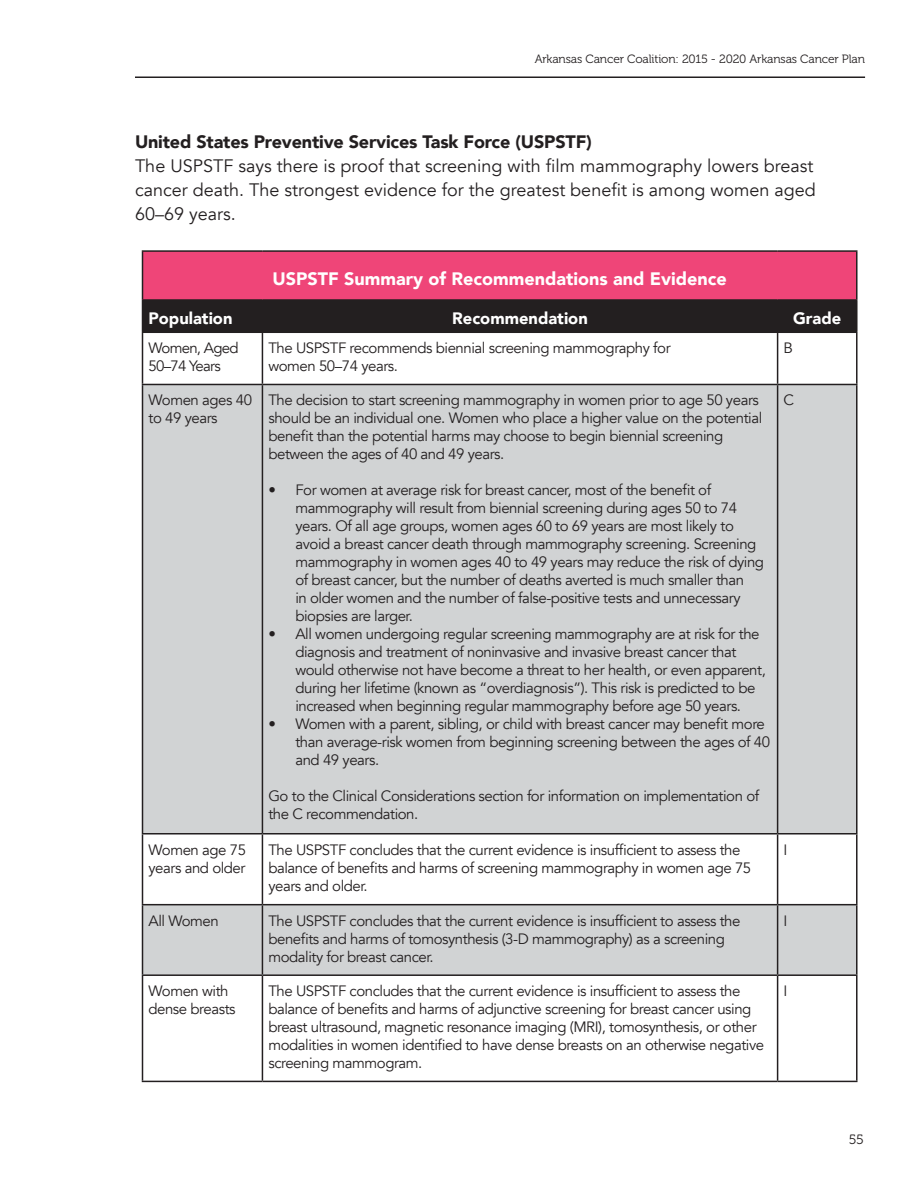
<style>
.page{position:relative;width:918px;height:1188px;background:#fff}
.page>*{position:absolute;margin:0;border:0;box-sizing:border-box;transform-origin:0 0}
.t1{font:18px/24px "Avenir";color:#231f20}
.t2{font:900 18px "Avenir";letter-spacing:-.01em;color:#231f20}
.t3{font:900 18px "Avenir";color:#fff}
.t4{font:900 16.5px "Avenir";color:#fff}
.t5{font:15px/18px "Avenir";letter-spacing:-.03em;color:#231f20}
.t6{font:15px/18px "Avenir";letter-spacing:-.05em;color:#231f20}
.t7{font:13.5px "Museo 300";color:#231f20}
.t8{font:12px "Museo 300";letter-spacing:-.01em;color:#231f20}
</style>
<div class="page">
<hr style="left:135px;top:76px;width:730px;height:2px;background:#231f20">
<div style="left:262px;top:384px;width:516px;height:450px;background:#d1d3d4"></div>
<div style="left:262px;top:905px;width:516px;height:70px;background:#d1d3d4"></div>
<div style="left:142px;top:251px;width:715px;height:49px;background:#ef4578"></div>
<div style="left:142px;top:300px;width:120px;height:32px;background:#231f20"></div>
<div style="left:262px;top:300px;width:516px;height:32px;background:#231f20"></div>
<div style="left:778px;top:300px;width:79px;height:32px;background:#231f20"></div>
<div style="left:142px;top:384px;width:120px;height:450px;background:#d1d3d4"></div>
<div style="left:778px;top:384px;width:79px;height:450px;background:#d1d3d4"></div>
<div style="left:142px;top:905px;width:120px;height:70px;background:#d1d3d4"></div>
<div style="left:778px;top:905px;width:79px;height:70px;background:#d1d3d4"></div>
<hr style="left:142px;top:250px;width:120px;height:2px;background:#231f20">
<hr style="left:142px;top:252px;width:1px;height:47px;background:#231f20">
<hr style="left:262px;top:250px;width:516px;height:2px;background:#231f20">
<hr style="left:778px;top:250px;width:80px;height:2px;background:#231f20">
<hr style="left:856px;top:252px;width:2px;height:47px;background:#231f20">
<hr style="left:142px;top:299px;width:120px;height:2px;background:#231f20">
<hr style="left:262px;top:299px;width:516px;height:2px;background:#231f20">
<hr style="left:778px;top:299px;width:80px;height:2px;background:#231f20">
<hr style="left:856px;top:301px;width:2px;height:31px;background:#231f20">
<hr style="left:142px;top:332px;width:120px;height:1px;background:#231f20">
<hr style="left:142px;top:333px;width:1px;height:51px;background:#231f20">
<hr style="left:262px;top:332px;width:516px;height:1px;background:#231f20">
<hr style="left:262px;top:333px;width:1px;height:51px;background:#231f20">
<hr style="left:778px;top:332px;width:80px;height:1px;background:#231f20">
<hr style="left:777px;top:333px;width:1px;height:51px;background:#231f20">
<hr style="left:856px;top:333px;width:2px;height:51px;background:#231f20">
<hr style="left:142px;top:384px;width:120px;height:1px;background:#231f20">
<hr style="left:142px;top:385px;width:1px;height:448px;background:#231f20">
<hr style="left:262px;top:384px;width:516px;height:1px;background:#231f20">
<hr style="left:262px;top:385px;width:1px;height:448px;background:#231f20">
<hr style="left:778px;top:384px;width:80px;height:1px;background:#231f20">
<hr style="left:777px;top:385px;width:1px;height:448px;background:#231f20">
<hr style="left:856px;top:385px;width:2px;height:448px;background:#231f20">
<hr style="left:142px;top:833px;width:120px;height:2px;background:#231f20">
<hr style="left:142px;top:835px;width:1px;height:69px;background:#231f20">
<hr style="left:262px;top:833px;width:516px;height:2px;background:#231f20">
<hr style="left:262px;top:835px;width:1px;height:69px;background:#231f20">
<hr style="left:778px;top:833px;width:80px;height:2px;background:#231f20">
<hr style="left:777px;top:835px;width:1px;height:69px;background:#231f20">
<hr style="left:856px;top:835px;width:2px;height:69px;background:#231f20">
<hr style="left:142px;top:904px;width:120px;height:1px;background:#231f20">
<hr style="left:142px;top:905px;width:1px;height:69px;background:#231f20">
<hr style="left:262px;top:904px;width:516px;height:1px;background:#231f20">
<hr style="left:262px;top:905px;width:1px;height:69px;background:#231f20">
<hr style="left:778px;top:904px;width:80px;height:1px;background:#231f20">
<hr style="left:777px;top:905px;width:1px;height:69px;background:#231f20">
<hr style="left:856px;top:905px;width:2px;height:69px;background:#231f20">
<hr style="left:142px;top:974px;width:120px;height:2px;background:#231f20">
<hr style="left:142px;top:976px;width:1px;height:105px;background:#231f20">
<hr style="left:262px;top:974px;width:516px;height:2px;background:#231f20">
<hr style="left:262px;top:976px;width:1px;height:105px;background:#231f20">
<hr style="left:778px;top:974px;width:80px;height:2px;background:#231f20">
<hr style="left:777px;top:976px;width:1px;height:105px;background:#231f20">
<hr style="left:856px;top:976px;width:2px;height:105px;background:#231f20">
<hr style="left:142px;top:1081px;width:120px;height:1px;background:#231f20">
<hr style="left:262px;top:1081px;width:516px;height:1px;background:#231f20">
<hr style="left:778px;top:1081px;width:80px;height:1px;background:#231f20">
<p class="t8" style="left:535px;top:52px;width:332px">Arkansas Cancer Coalition: 2015 - 2020 Arkansas Cancer Plan</p>
<h4 class="t2" style="left:135px;top:126px;width:458px">United States Preventive Services Task Force (USPSTF)</h4>
<p class="t1" style="left:135px;top:154px;width:682px">The USPSTF says there is proof that screening with film mammography lowers breast cancer death. The strongest evidence for the greatest benefit is among women aged<br>60–69 years.</p>
<h4 class="t3" style="left:273px;top:263px;width:456px">USPSTF Summary of Recommendations and Evidence</h4>
<p class="t4" style="left:148px;top:305px;width:86px">Population</p>
<p class="t4" style="left:452px;top:305px;width:137px">Recommendation</p>
<p class="t4" style="left:793px;top:305px;width:50px">Grade</p>
<p class="t6" style="left:148px;top:339px;width:92px">Women, Aged<br>50–74 Years</p>
<p class="t5" style="left:268px;top:339px;width:404px">The USPSTF recommends biennial screening mammography for women 50–74 years.</p>
<p class="t5" style="left:784px;top:339px;width:11px">B</p>
<p class="t5" style="left:148px;top:392px;width:105px">Women ages 40 to 49 years</p>
<p class="t5" style="left:268px;top:392px;width:495px">The decision to start screening mammography in women prior to age 50 years should be an individual one. Women who place a higher value on the potential benefit than the potential harms may choose to begin biennial screening between the ages of 40 and 49 years.</p>
<p class="t5" style="left:295px;top:482px;width:470px;text-indent:-27px">• For women at average risk for breast cancer, most of the benefit of mammography will result from biennial screening during ages 50 to 74 years. Of all age groups, women ages 60 to 69 years are most likely to avoid a breast cancer death through mammography screening. Screening mammography in women ages 40 to 49 years may reduce the risk of dying of breast cancer, but the number of deaths averted is much smaller than<br>in older women and the number of false-positive tests and unnecessary biopsies are larger.</p>
<p class="t5" style="left:295px;top:626px;width:472px;text-indent:-27px">• All women undergoing regular screening mammography are at risk for the diagnosis and treatment of noninvasive and invasive breast cancer that would otherwise not have become a threat to her health, or even apparent, during her lifetime (known as “overdiagnosis”). This risk is predicted to be increased when beginning regular mammography before age 50 years.</p>
<p class="t5" style="left:295px;top:716px;width:476px;text-indent:-27px">• Women with a parent, sibling, or child with breast cancer may benefit more than average-risk women from beginning screening between the ages of 40 and 49 years.</p>
<p class="t5" style="left:268px;top:788px;width:492px">Go to the Clinical Considerations section for information on implementation of the C recommendation.</p>
<p class="t5" style="left:784px;top:392px;width:12px">C</p>
<p class="t5" style="left:148px;top:841px;width:99px">Women age 75 years and older</p>
<p class="t5" style="left:268px;top:841px;width:484px">The USPSTF concludes that the current evidence is insufficient to assess the balance of benefits and harms of screening mammography in women age 75 years and older.</p>
<p class="t5" style="left:784px;top:841px;width:5px">I</p>
<p class="t5" style="left:148px;top:912px;width:72px">All Women</p>
<p class="t5" style="left:268px;top:912px;width:474px">The USPSTF concludes that the current evidence is insufficient to assess the benefits and harms of tomosynthesis (3-D mammography) as a screening modality for breast cancer.</p>
<p class="t5" style="left:784px;top:912px;width:5px">I</p>
<p class="t5" style="left:148px;top:982px;width:89px">Women with dense breasts</p>
<p class="t5" style="left:268px;top:982px;width:497px">The USPSTF concludes that the current evidence is insufficient to assess the balance of benefits and harms of adjunctive screening for breast cancer using breast ultrasound, magnetic resonance imaging (MRI), tomosynthesis, or other modalities in women identified to have dense breasts on an otherwise negative screening mammogram.</p>
<p class="t5" style="left:784px;top:982px;width:5px">I</p>
<p class="t7" style="left:849px;top:1132px;width:17px">55</p>
</div>
